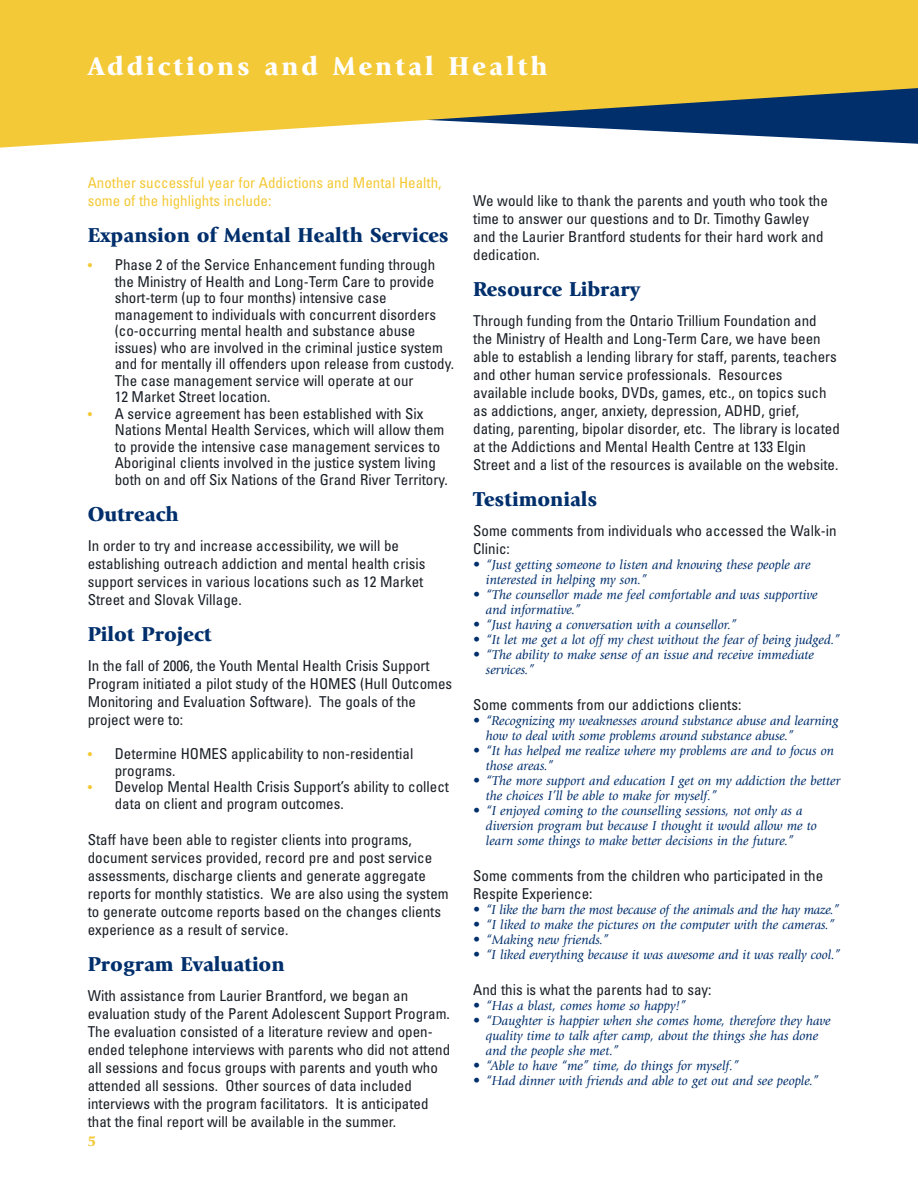
<style>
.page{position:relative;width:918px;height:1188px;background:#fff}
.page>*{position:absolute;margin:0;border:0;box-sizing:border-box;transform-origin:0 0}
.t1{font:900 27px "Giovanni";letter-spacing:.11em;color:#fff}
.t2{font:900 21px "Giovanni";color:#002f6c}
.t3{font:condensed 15px/18px "Univers";color:#191f26}
.t4{font:condensed 15px/18px "Univers";color:#f4c937}
.t5{font:900 15px "Giovanni";color:#f4c937}
.t6{font:italic 13.5px/15px "Giovanni";color:#002f6c}
.s1{font-size:13.5px;color:#f4c937}
</style>
<div class="page">
<svg style="left:0;top:0;width:918px;height:148px;background:#dcbf50"></svg>
<h1 class="t1" style="left:88px;top:55px;width:461px">Addictions and Mental Health</h1>
<p class="t4" style="left:88px;top:175px;width:355px">Another successful year for Addictions and Mental Health, some of the highlights include:</p>
<h2 class="t2" style="left:88px;top:227px;width:363px">Expansion of Mental Health Services</h2>
<p class="t3" style="left:115px;top:258px;width:341px;line-height:16.5px;text-indent:-27px"><span class="s1">•</span> Phase 2 of the Service Enhancement funding through the Ministry of Health and Long-Term Care to provide short-term (up to four months) intensive case management to individuals with concurrent disorders (co-occurring mental health and substance abuse issues) who are involved in the criminal justice system and for mentally ill offenders upon release from custody.<br>The case management service will operate at our<br>12 Market Street location.</p>
<p class="t3" style="left:115px;top:407px;width:335px;line-height:16.5px;text-indent:-27px"><span class="s1">•</span> A service agreement has been established with Six Nations Mental Health Services, which will allow them to provide the intensive case management services to Aboriginal clients involved in the justice system living both on and off Six Nations of the Grand River Territory.</p>
<h2 class="t2" style="left:88px;top:506px;width:92px">Outreach</h2>
<p class="t3" style="left:88px;top:538px;width:339px">In order to try and increase accessibility, we will be establishing outreach addiction and mental health crisis support services in various locations such as 12 Market Street and Slovak Village.</p>
<h2 class="t2" style="left:88px;top:626px;width:125px">Pilot Project</h2>
<p class="t3" style="left:88px;top:658px;width:366px">In the fall of 2006, the Youth Mental Health Crisis Support Program initiated a pilot study of the HOMES (Hull Outcomes Monitoring and Evaluation Software). The goals of the project were to:</p>
<p class="t3" style="left:115px;top:747px;width:300px;line-height:16.5px;text-indent:-27px"><span class="s1">•</span> Determine HOMES applicability to non-residential programs.</p>
<p class="t3" style="left:115px;top:780px;width:336px;line-height:16.5px;text-indent:-27px"><span class="s1">•</span> Develop Mental Health Crisis Support’s ability to collect data on client and program outcomes.</p>
<p class="t3" style="left:88px;top:832px;width:363px">Staff have been able to register clients into programs, document services provided, record pre and post service assessments, discharge clients and generate aggregate reports for monthly statistics. We are also using the system to generate outcome reports based on the changes clients experience as a result of service.</p>
<h2 class="t2" style="left:88px;top:956px;width:199px">Program Evaluation</h2>
<p class="t3" style="left:88px;top:988px;width:364px">With assistance from Laurier Brantford, we began an evaluation study of the Parent Adolescent Support Program.<br>The evaluation consisted of a literature review and open&shy;ended telephone interviews with parents who did not attend all sessions and focus groups with parents and youth who attended all sessions. Other sources of data included interviews with the program facilitators. It is anticipated that the final report will be available in the summer.</p>
<p class="t5" style="left:88px;top:1135px;width:10px">5</p>
<p class="t3" style="left:473px;top:193px;width:356px">We would like to thank the parents and youth who took the time to answer our questions and to Dr. Timothy Gawley and the Laurier Brantford students for their hard work and dedication.</p>
<h2 class="t2" style="left:473px;top:281px;width:169px">Resource Library</h2>
<p class="t3" style="left:473px;top:313px;width:368px">Through funding from the Ontario Trillium Foundation and<br>the Ministry of Health and Long-Term Care, we have been able to establish a lending library for staff, parents, teachers and other human service professionals. Resources available include books, DVDs, games, etc., on topics such as addictions, anger, anxiety, depression, ADHD, grief, dating, parenting, bipolar disorder, etc. The library is located at the Addictions and Mental Health Centre at 133 Elgin Street and a list of the resources is available on the website.</p>
<h2 class="t2" style="left:473px;top:491px;width:126px">Testimonials</h2>
<p class="t3" style="left:473px;top:523px;width:365px">Some comments from individuals who accessed the Walk-in<br>Clinic:</p>
<p class="t6" style="left:486px;top:558px;width:326px;text-indent:-13px">• “Just getting someone to listen and knowing these people are interested in helping my son.”</p>
<p class="t6" style="left:486px;top:588px;width:333px;text-indent:-13px">• “The counsellor made me feel comfortable and was supportive and informative.”</p>
<p class="t6" style="left:473px;top:618px;width:265px">• “Just having a conversation with a counsellor.”</p>
<p class="t6" style="left:473px;top:633px;width:369px">• “It let me get a lot off my chest without the fear of being judged.”</p>
<p class="t6" style="left:486px;top:648px;width:330px;text-indent:-13px">• “The ability to make sense of an issue and receive immediate services.”</p>
<p class="t3" style="left:473px;top:697px;width:270px">Some comments from our addictions clients:</p>
<p class="t6" style="left:486px;top:714px;width:354px;text-indent:-13px">• “Recognizing my weaknesses around substance abuse and learning how to deal with some problems around substance abuse.”</p>
<p class="t6" style="left:486px;top:744px;width:350px;text-indent:-13px">• “It has helped me realize where my problems are and to focus on those areas.”</p>
<p class="t6" style="left:486px;top:774px;width:356px;text-indent:-13px">• “The more support and education I get on my addiction the better the choices I’ll be able to make for myself.”</p>
<p class="t6" style="left:486px;top:804px;width:332px;text-indent:-13px">• “I enjoyed coming to the counselling sessions, not only as a diversion program but because I thought it would allow me to learn some things to make better decisions in the future.”</p>
<p class="t3" style="left:473px;top:868px;width:352px">Some comments from the children who participated in the<br>Respite Experience:</p>
<p class="t6" style="left:473px;top:903px;width:368px">• “I like the barn the most because of the animals and the hay maze.”</p>
<p class="t6" style="left:473px;top:918px;width:363px">• “I liked to make the pictures on the computer with the cameras.”</p>
<p class="t6" style="left:473px;top:933px;width:137px">• “Making new friends.”</p>
<p class="t6" style="left:473px;top:948px;width:369px">• “I liked everything because it was awesome and it was really cool.”</p>
<p class="t3" style="left:473px;top:982px;width:240px">And this is what the parents had to say:</p>
<p class="t6" style="left:473px;top:999px;width:214px">• “Has a blast, comes home so happy!”</p>
<p class="t6" style="left:486px;top:1014px;width:346px;text-indent:-13px">• “Daughter is happier when she comes home, therefore they have quality time to talk after camp, about the things she has done and the people she met.”</p>
<p class="t6" style="left:473px;top:1059px;width:267px">• “Able to have “me” time, do things for myself.”</p>
<p class="t6" style="left:473px;top:1074px;width:347px">• “Had dinner with friends and able to get out and see people.”</p>
</div>
